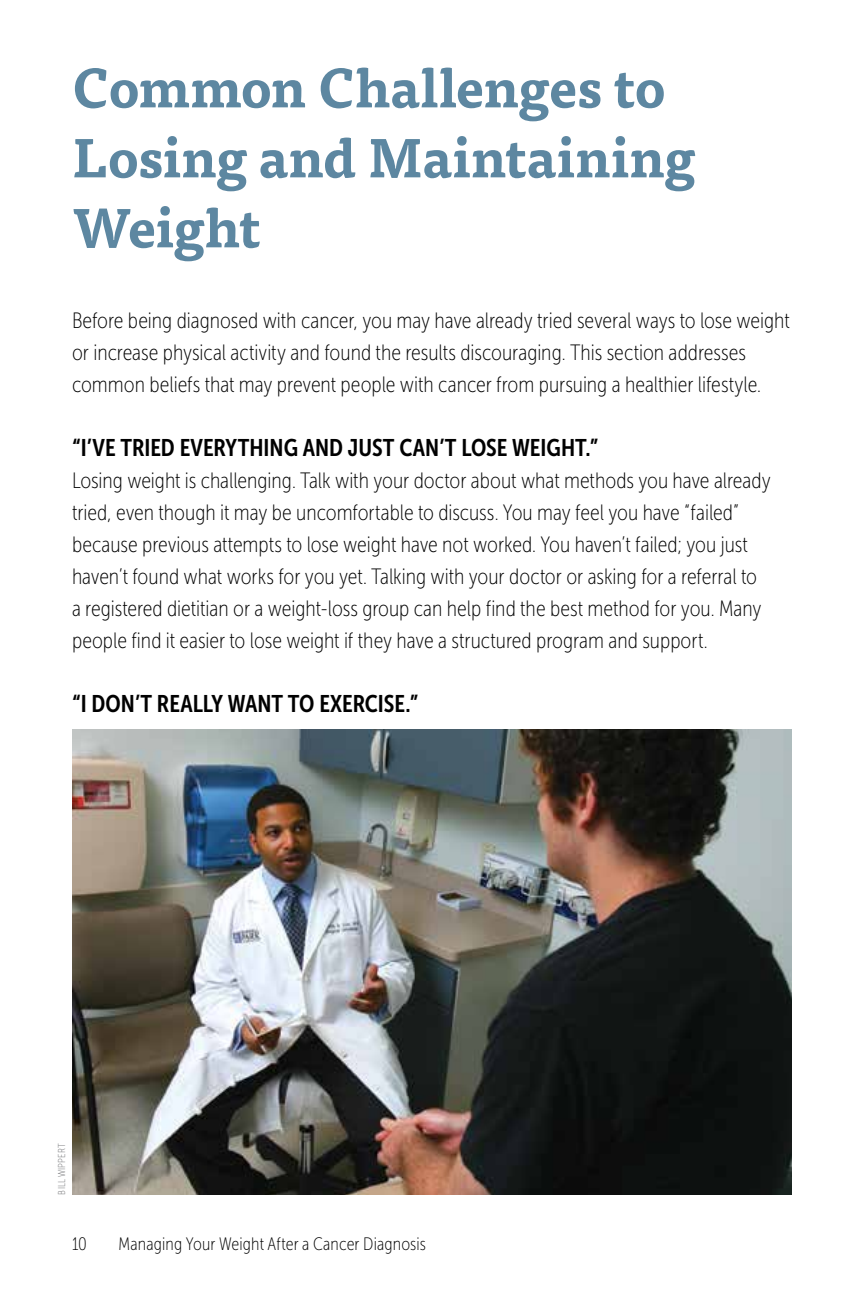
<style>
.page{position:relative;width:864px;height:1296px;background:#fff}
.page>*{position:absolute;margin:0;border:0;box-sizing:border-box;transform-origin:0 0}
.t1{font:700 54px/70px "Tisa Pro";letter-spacing:-.01em;color:#5d87a1}
.t2{font:24px "Museo Sans Cond 700";color:#000}
.t3{font:22.2px/32px "Museo Sans Cond 100";color:#000}
.t4{font:18px "Museo Sans Cond 100";letter-spacing:.01em;color:#000}
.t5{font:10px "Museo Sans Cond 100";letter-spacing:.02em;color:#6d6e71}
</style>
<div class="page">
<img style="left:72px;top:730px;width:720px;height:465px">
<h1 class="t1" style="left:72px;top:50px;width:625px">Common Challenges to<br>Losing and Maintaining<br>Weight</h1>
<p class="t3" style="left:72px;top:305px;width:719px">Before being diagnosed with cancer, you may have already tried several ways to lose weight or increase physical activity and found the results discouraging. This section addresses common beliefs that may prevent people with cancer from pursuing a healthier lifestyle.</p>
<p class="t2" style="left:72px;top:434px;width:528px">“I’VE TRIED EVERYTHING AND JUST CAN’T LOSE WEIGHT.”</p>
<p class="t3" style="left:72px;top:465px;width:700px">Losing weight is challenging. Talk with your doctor about what methods you have already tried, even though it may be uncomfortable to discuss. You may feel you have “failed” because previous attempts to lose weight have not worked. You haven’t failed; you just haven’t found what works for you yet. Talking with your doctor or asking for a referral to a registered dietitian or a weight-loss group can help find the best method for you. Many people find it easier to lose weight if they have a structured program and support.</p>
<p class="t2" style="left:72px;top:690px;width:348px">“I DON’T REALLY WANT TO EXERCISE.”</p>
<p class="t5" style="left:56px;top:1194px;width:52px;rotate:-90deg">BILL WIPPERT</p>
<p class="t4" style="left:72px;top:1234px;width:16px">10</p>
<p class="t4" style="left:119px;top:1234px;width:309px">Managing Your Weight After a Cancer Diagnosis</p>
</div>
